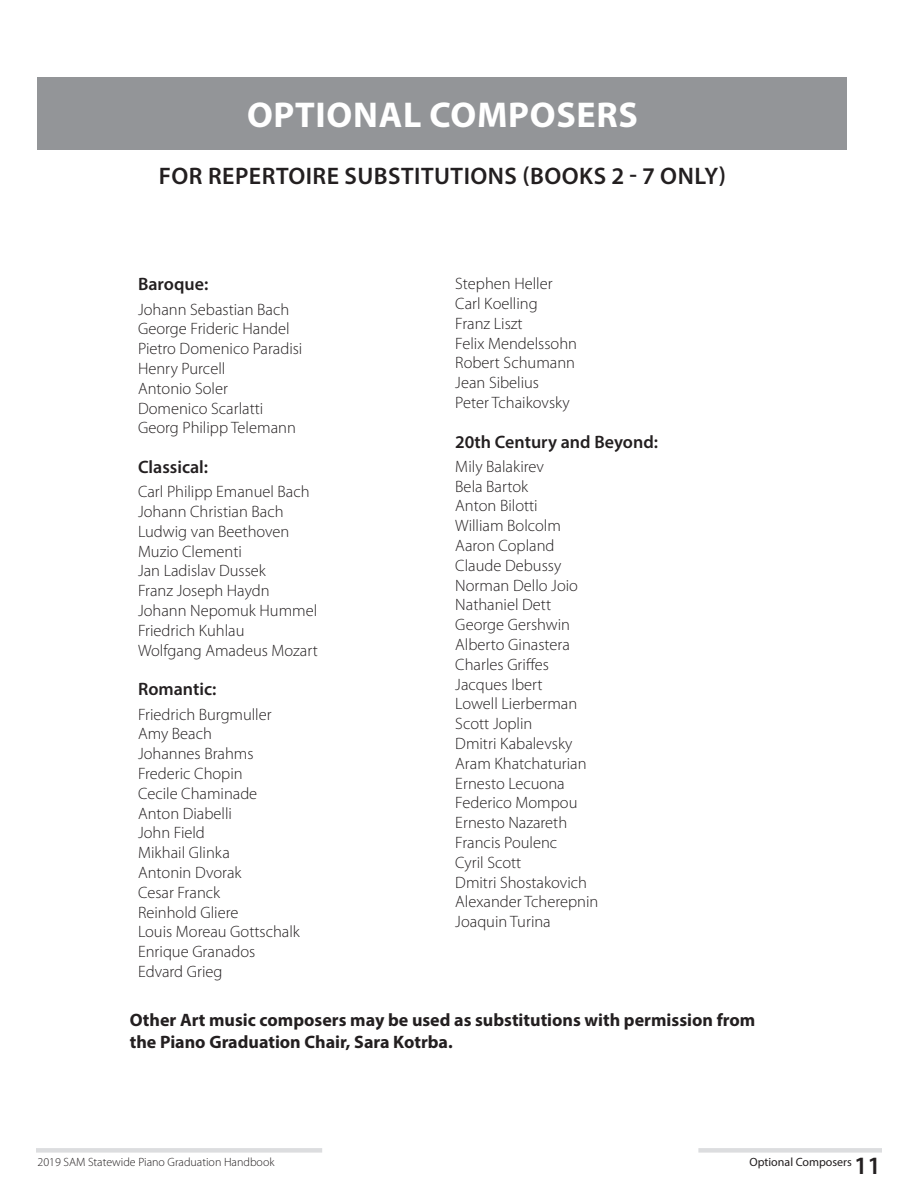
<style>
.page{position:relative;width:918px;height:1188px;background:#fff}
.page>*{position:absolute;margin:0;border:0;box-sizing:border-box;transform-origin:0 0}
.Heading_White_18{font:700 36px "Myriad Pro";letter-spacing:.02em;color:#fff}
.t1{font:600 25.05px "Myriad Pro";color:#231f20}
.Heading_Black_16{font:600 24px "Myriad Pro";letter-spacing:.02em;color:#231f20}
.Header_2_left{font:700 18px/21.6px "Myriad Pro";color:#231f20}
.Header_2_left-2{font:600 18px "Myriad Pro";color:#231f20}
.Page_contents{font:300 16.5px "Myriad Pro";color:#231f20}
.Page_contents_last_l{font:300 16.5px "Myriad Pro";color:#231f20}
.t2{font:300 12px "Myriad Pro";color:#231f20}
.Directory_text_11_no{font:12px "Myriad Pro";color:#231f20}
</style>
<div class="page">
<div style="left:698px;top:1148px;width:184px;height:5px;background:#dcdddf"></div>
<div style="left:36px;top:1148px;width:286px;height:5px;background:#dcdddf"></div>
<div style="left:38px;top:77px;width:810px;height:73px;background:#939598"></div>
<p class="Heading_White_18" style="left:247px;top:92px;width:392px">OPTIONAL COMPOSERS</p>
<p class="Heading_Black_16" style="left:159px;top:161px;width:569px">FOR REPERTOIRE SUBSTITUTIONS (BOOKS 2 - 7 ONLY)</p>
<p class="Header_2_left-2" style="left:138px;top:273px;width:72px">Baroque:</p>
<p class="Page_contents" style="left:138px;top:300px;width:153px">Johann Sebastian Bach</p>
<p class="Page_contents" style="left:138px;top:320px;width:153px">George Frideric Handel</p>
<p class="Page_contents" style="left:138px;top:340px;width:166px">Pietro Domenico Paradisi</p>
<p class="Page_contents" style="left:138px;top:359px;width:89px">Henry Purcell</p>
<p class="Page_contents" style="left:138px;top:379px;width:91px">Antonio Soler</p>
<p class="Page_contents" style="left:138px;top:399px;width:127px">Domenico Scarlatti</p>
<p class="Page_contents_last_l" style="left:138px;top:419px;width:159px">Georg Philipp Telemann</p>
<p class="Header_2_left-2" style="left:138px;top:455px;width:72px">Classical:</p>
<p class="Page_contents" style="left:138px;top:483px;width:173px">Carl Philipp Emanuel Bach</p>
<p class="Page_contents" style="left:138px;top:502px;width:147px">Johann Christian Bach</p>
<p class="Page_contents" style="left:138px;top:522px;width:153px">Ludwig van Beethoven</p>
<p class="Page_contents" style="left:138px;top:542px;width:105px">Muzio Clementi</p>
<p class="Page_contents" style="left:138px;top:562px;width:129px">Jan Ladislav Dussek</p>
<p class="Page_contents" style="left:138px;top:582px;width:133px">Franz Joseph Haydn</p>
<p class="Page_contents" style="left:138px;top:601px;width:181px">Johann Nepomuk Hummel</p>
<p class="Page_contents" style="left:138px;top:621px;width:108px">Friedrich Kuhlau</p>
<p class="Page_contents_last_l" style="left:138px;top:641px;width:181px">Wolfgang Amadeus Mozart</p>
<p class="Header_2_left-2" style="left:138px;top:678px;width:80px">Romantic:</p>
<p class="Page_contents" style="left:138px;top:705px;width:135px">Friedrich Burgmuller</p>
<p class="Page_contents" style="left:138px;top:725px;width:75px">Amy Beach</p>
<p class="Page_contents" style="left:138px;top:745px;width:117px">Johannes Brahms</p>
<p class="Page_contents" style="left:138px;top:764px;width:106px">Frederic Chopin</p>
<p class="Page_contents" style="left:138px;top:784px;width:121px">Cecile Chaminade</p>
<p class="Page_contents" style="left:138px;top:804px;width:95px">Anton Diabelli</p>
<p class="Page_contents" style="left:138px;top:824px;width:68px">John Field</p>
<p class="Page_contents" style="left:138px;top:844px;width:93px">Mikhail Glinka</p>
<p class="Page_contents" style="left:138px;top:863px;width:105px">Antonin Dvorak</p>
<p class="Page_contents" style="left:138px;top:883px;width:84px">Cesar Franck</p>
<p class="Page_contents" style="left:138px;top:903px;width:102px">Reinhold Gliere</p>
<p class="Page_contents" style="left:138px;top:923px;width:163px">Louis Moreau Gottschalk</p>
<p class="Page_contents" style="left:138px;top:943px;width:119px">Enrique Granados</p>
<p class="Page_contents" style="left:138px;top:962px;width:86px">Edvard Grieg</p>
<p class="Page_contents" style="left:455px;top:275px;width:99px">Stephen Heller</p>
<p class="Page_contents" style="left:455px;top:294px;width:84px">Carl Koelling</p>
<p class="Page_contents" style="left:455px;top:314px;width:69px">Franz Liszt</p>
<p class="Page_contents" style="left:455px;top:334px;width:123px">Felix Mendelssohn</p>
<p class="Page_contents" style="left:455px;top:354px;width:121px">Robert Schumann</p>
<p class="Page_contents" style="left:455px;top:374px;width:85px">Jean Sibelius</p>
<p class="Page_contents_last_l" style="left:455px;top:393px;width:116px">Peter Tchaikovsky</p>
<p class="Header_2_left-2" style="left:455px;top:430px;width:204px">20th Century and Beyond:</p>
<p class="Page_contents" style="left:455px;top:457px;width:90px">Mily Balakirev</p>
<p class="Page_contents" style="left:455px;top:477px;width:74px">Bela Bartok</p>
<p class="Page_contents" style="left:455px;top:497px;width:84px">Anton Bilotti</p>
<p class="Page_contents" style="left:455px;top:517px;width:107px">William Bolcolm</p>
<p class="Page_contents" style="left:455px;top:536px;width:101px">Aaron Copland</p>
<p class="Page_contents" style="left:455px;top:556px;width:107px">Claude Debussy</p>
<p class="Page_contents" style="left:455px;top:576px;width:124px">Norman Dello Joio</p>
<p class="Page_contents" style="left:455px;top:596px;width:97px">Nathaniel Dett</p>
<p class="Page_contents" style="left:455px;top:616px;width:116px">George Gershwin</p>
<p class="Page_contents" style="left:455px;top:635px;width:116px">Alberto Ginastera</p>
<p class="Page_contents" style="left:455px;top:655px;width:95px">Charles Griffes</p>
<p class="Page_contents" style="left:455px;top:675px;width:89px">Jacques Ibert</p>
<p class="Page_contents" style="left:455px;top:695px;width:123px">Lowell Lierberman</p>
<p class="Page_contents" style="left:455px;top:715px;width:79px">Scott Joplin</p>
<p class="Page_contents" style="left:455px;top:734px;width:119px">Dmitri Kabalevsky</p>
<p class="Page_contents" style="left:455px;top:754px;width:133px">Aram Khatchaturian</p>
<p class="Page_contents" style="left:455px;top:774px;width:111px">Ernesto Lecuona</p>
<p class="Page_contents" style="left:455px;top:794px;width:124px">Federico Mompou</p>
<p class="Page_contents" style="left:455px;top:814px;width:113px">Ernesto Nazareth</p>
<p class="Page_contents" style="left:455px;top:833px;width:104px">Francis Poulenc</p>
<p class="Page_contents" style="left:455px;top:853px;width:68px">Cyril Scott</p>
<p class="Page_contents" style="left:455px;top:873px;width:133px">Dmitri Shostakovich</p>
<p class="Page_contents" style="left:455px;top:893px;width:145px">Alexander Tcherepnin</p>
<p class="Page_contents_last_l" style="left:455px;top:913px;width:97px">Joaquin Turina</p>
<p class="Header_2_left" style="left:130px;top:1009px;width:627px">Other Art music composers may be used as substitutions with permission from the Piano Graduation Chair, Sara Kotrba.</p>
<p class="t2" style="left:38px;top:1155px;width:238px">2019 SAM Statewide Piano Graduation Handbook</p>
<h2 class="t1" style="left:854px;top:1150px;width:28px">11</h2>
<p class="Directory_text_11_no" style="left:749px;top:1155px;width:104px">Optional Composers</p>
</div>
